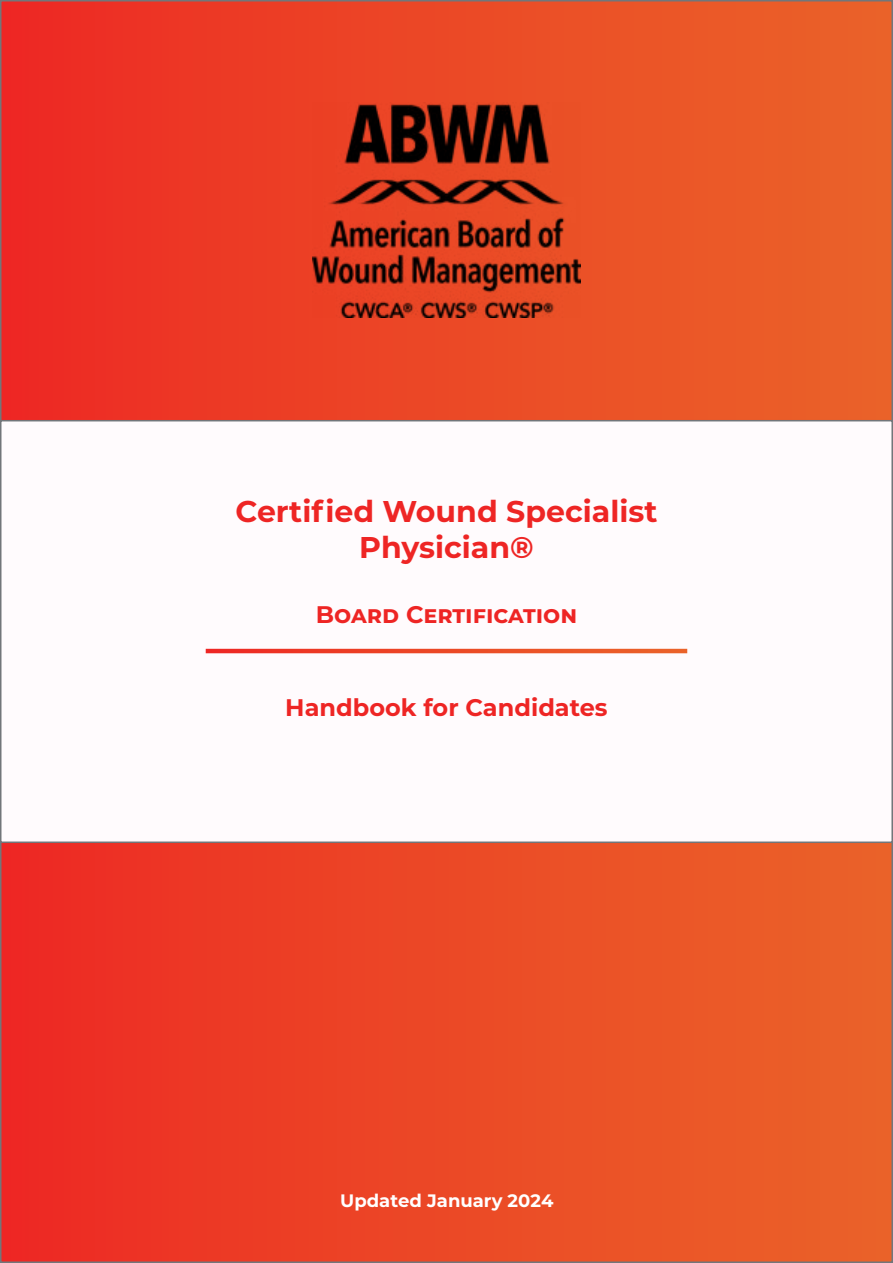
<style>
.page{position:relative;width:893px;height:1263px;background:#fff}
.page>*{position:absolute;margin:0;border:0;box-sizing:border-box;transform-origin:0 0}
.t1{font:700 30px/36px "Montserrat";color:#ee2524;text-align:center}
.t2{font:700 24px "Montserrat";color:#ee2524}
.t3{font:700 18px "Montserrat";color:#fff}
</style>
<div class="page">
<div style="left:1px;top:1px;width:891px;height:1261px;background:linear-gradient(to right,#ed2a24,#ea6529)"></div>
<img style="left:312px;top:102px;width:269px;height:216px">
<div style="left:1px;top:421px;width:891px;height:421px;background:#fffbfd"></div>
<div style="left:0;top:420px;width:893px;height:423px;border:2px solid #72767a"></div>
<svg style="left:206px;top:649px;width:481px;height:4px;background:#eb4726"></svg>
<p class="t1" style="left:236px;top:492px;width:423px">Certified Wound Specialist<br>Physician®</p>
<p class="t2" style="left:316px;top:597px;width:263px">Board Certification</p>
<p class="t2" style="left:285px;top:690px;width:324px">Handbook for Candidates</p>
<p class="t3" style="left:340px;top:1187px;width:215px">Updated January 2024</p>
</div>
